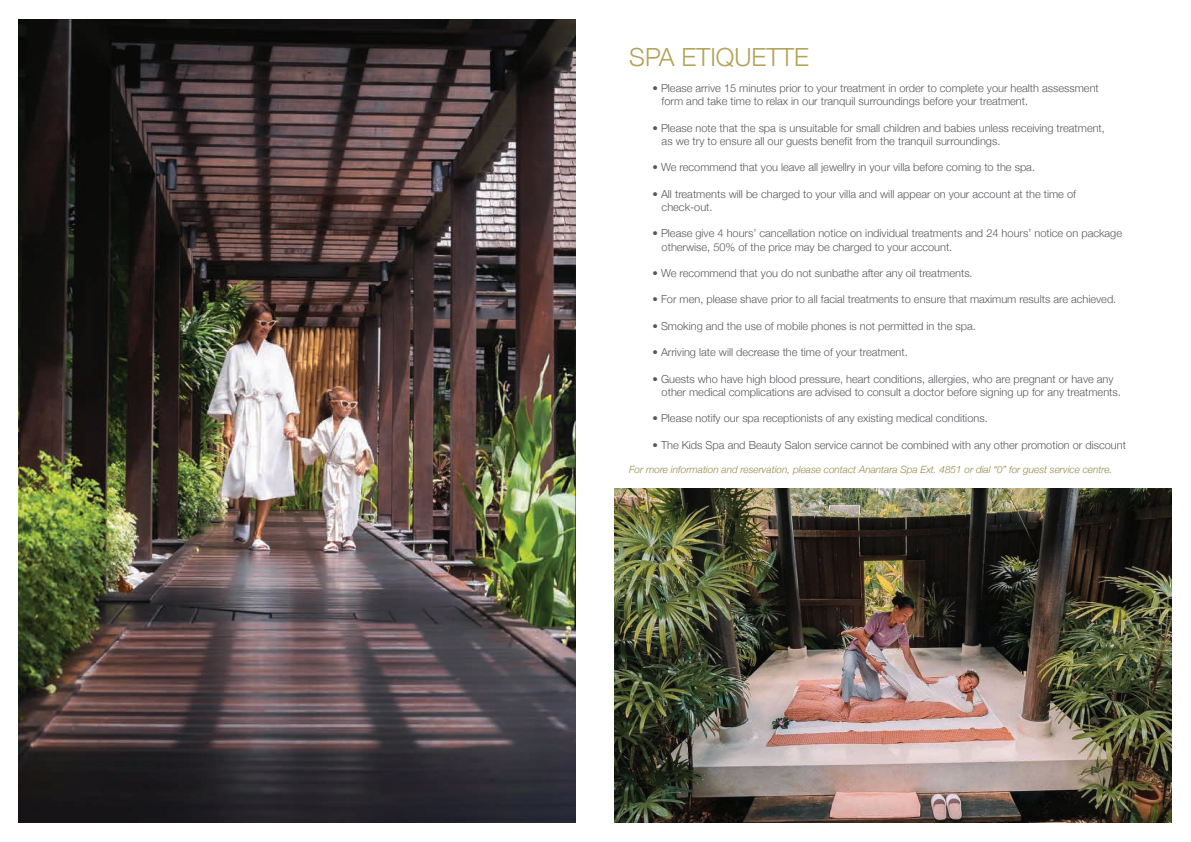
<style>
.page{position:relative;width:1191px;height:842px;background:#fff}
.page>*{position:absolute;margin:0;border:0;box-sizing:border-box;transform-origin:0 0}
.t1{font:300 25px "Helvetica Neue";color:#b3a258}
.t2{font:300 11px/13.2px "Helvetica Neue";color:#57585b}
.t3{font:italic 300 10px "Helvetica Neue";color:#968949}
</style>
<div class="page">
<img style="left:19px;top:20px;width:557px;height:802px">
<img style="left:615px;top:488px;width:556px;height:334px">
<h1 class="t1" style="left:629px;top:37px;width:181px">SPA ETIQUETTE</h1>
<p class="t2" style="left:661px;top:81px;width:439px;text-indent:-9px">• Please arrive 15 minutes prior to your treatment in order to complete your health assessment form and take time to relax in our tranquil surroundings before your treatment.</p>
<p class="t2" style="left:661px;top:121px;width:445px;text-indent:-9px">• Please note that the spa is unsuitable for small children and babies unless receiving treatment, as we try to ensure all our guests benefit from the tranquil surroundings.</p>
<p class="t2" style="left:652px;top:160px;width:384px">• We recommend that you leave all jewellry in your villa before coming to the spa.</p>
<p class="t2" style="left:661px;top:187px;width:416px;text-indent:-9px">• All treatments will be charged to your villa and will appear on your account at the time of check-out.</p>
<p class="t2" style="left:661px;top:226px;width:462px;text-indent:-9px">• Please give 4 hours’ cancellation notice on individual treatments and 24 hours’ notice on package otherwise, 50% of the price may be charged to your account.</p>
<p class="t2" style="left:652px;top:266px;width:322px">• We recommend that you do not sunbathe after any oil treatments.</p>
<p class="t2" style="left:652px;top:292px;width:465px">• For men, please shave prior to all facial treatments to ensure that maximum results are achieved.</p>
<p class="t2" style="left:652px;top:319px;width:325px">• Smoking and the use of mobile phones is not permitted in the spa.</p>
<p class="t2" style="left:652px;top:345px;width:257px">• Arriving late will decrease the time of your treatment.</p>
<p class="t2" style="left:661px;top:371px;width:461px;text-indent:-9px">• Guests who have high blood pressure, heart conditions, allergies, who are pregnant or have any other medical complications are advised to consult a doctor before signing up for any treatments.</p>
<p class="t2" style="left:652px;top:411px;width:337px">• Please notify our spa receptionists of any existing medical conditions.</p>
<p class="t2" style="left:652px;top:437px;width:475px">• The Kids Spa and Beauty Salon service cannot be combined with any other promotion or discount</p>
<p class="t3" style="left:629px;top:462px;width:484px">For more information and reservation, please contact Anantara Spa Ext. 4851 or dial “0” for guest service centre.</p>
</div>
